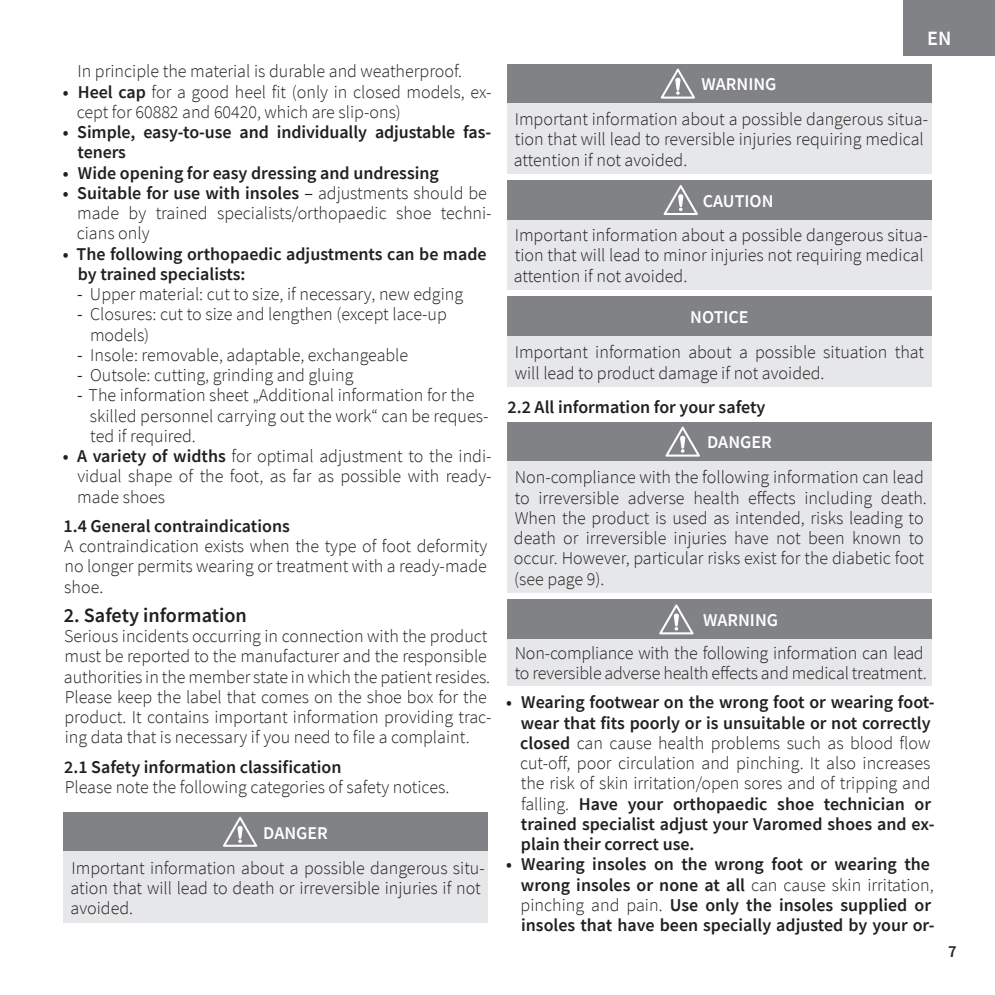
<style>
.page{position:relative;width:995px;height:995px;background:#fff}
.page>*{position:absolute;margin:0;border:0;box-sizing:border-box;transform-origin:0 0}
.t1{font:600 20.25px "Source Sans Pro";color:#231f20}
.t2{font:600 20.25px "Source Sans Pro";color:#fff}
.t3{font:300 18px/20.2px "Source Sans Pro";color:#231f20}
.t4{font:600 18px/20.2px "Source Sans Pro";color:#231f20}
.t5{font:600 18px "Source Sans Pro";color:#fff}
.t6{font:600 16.65px "Source Sans Pro";color:#231f20}
.s1{font-weight:600}
.s2{font-weight:400}
.s3{font-weight:300}
</style>
<div class="page">
<div style="left:903px;top:0;width:92px;height:55px;background:#808285"></div>
<div style="left:64px;top:812px;width:424px;height:40px;background:#808285"></div>
<div style="left:64px;top:852px;width:424px;height:71px;background:#e6e7e9"></div>
<svg style="left:223px;top:817px;width:34px;height:30px"></svg>
<div style="left:507px;top:64px;width:424px;height:39px;background:#808285"></div>
<div style="left:507px;top:103px;width:424px;height:71px;background:#e6e7e9"></div>
<svg style="left:661px;top:69px;width:34px;height:30px"></svg>
<div style="left:507px;top:180px;width:424px;height:40px;background:#808285"></div>
<div style="left:507px;top:220px;width:424px;height:69px;background:#e6e7e9"></div>
<svg style="left:664px;top:185px;width:34px;height:30px"></svg>
<div style="left:507px;top:297px;width:424px;height:39px;background:#808285"></div>
<div style="left:507px;top:336px;width:424px;height:51px;background:#e6e7e9"></div>
<div style="left:507px;top:422px;width:424px;height:39px;background:#808285"></div>
<div style="left:507px;top:461px;width:424px;height:132px;background:#e6e7e9"></div>
<svg style="left:666px;top:427px;width:34px;height:30px"></svg>
<div style="left:507px;top:600px;width:424px;height:39px;background:#808285"></div>
<div style="left:507px;top:639px;width:424px;height:47px;background:#e6e7e9"></div>
<svg style="left:659px;top:604px;width:35px;height:30px"></svg>
<p class="t3" style="left:77px;top:61px;width:386px">In principle the material is durable and weatherproof.</p>
<p class="t3" style="left:77px;top:81px;width:416px;text-indent:-14px"><span class="s1">• Heel cap</span> for a good heel fit (only in closed models, ex&shy;cept for 60882 and 60420, which are slip-ons)</p>
<p class="t4" style="left:78px;top:122px;width:415px;text-indent:-15px">• Simple, easy-to-use and individually adjustable fas&shy;teners</p>
<p class="t4" style="left:63px;top:162px;width:378px">• Wide opening for easy dressing and undressing</p>
<p class="t3" style="left:77px;top:183px;width:416px;text-indent:-14px"><span class="s1">• Suitable for use with insoles</span> <span class="s2">–</span> adjustments should be made by trained specialists/orthopaedic shoe techni&shy;cians only</p>
<p class="t4" style="left:78px;top:243px;width:410px;text-indent:-15px">• The following orthopaedic adjustments can be made by trained specialists:</p>
<p class="t3" style="left:77px;top:284px;width:388px"><span class="s2">-</span> Upper material: cut to size, if necessary, new edging</p>
<p class="t3" style="left:90px;top:304px;width:358px;text-indent:-13px"><span class="s2">-</span> Closures: cut to size and lengthen (except lace-up models)</p>
<p class="t3" style="left:77px;top:345px;width:333px"><span class="s2">-</span> Insole: removable, adaptable, exchangeable</p>
<p class="t3" style="left:77px;top:365px;width:278px"><span class="s2">-</span> Outsole: cutting, grinding and gluing</p>
<p class="t3" style="left:90px;top:385px;width:400px;text-indent:-13px"><span class="s2">-</span> The information sheet „Additional information for the skilled personnel carrying out the work“ can be reques&shy;ted if required.</p>
<p class="t3" style="left:77px;top:446px;width:416px;text-align:justify;text-indent:-14px"><span class="s1">• A variety of widths</span> for optimal adjustment to the indi&shy;vidual shape of the foot, as far as possible with ready&shy;made shoes</p>
<p class="t4" style="left:64px;top:515px;width:228px">1.4 General contraindications</p>
<p class="t3" style="left:64px;top:536px;width:425px;text-align:justify">A contraindication exists when the type of foot deformity no longer permits wearing or treatment with a ready-made shoe.</p>
<p class="t1" style="left:64px;top:602px;width:184px">2. Safety information</p>
<p class="t3" style="left:64px;top:626px;width:429px">Serious incidents occurring in connection with the product must be reported to the manufacturer and the responsible authorities in the member state in which the patient resides.<br>Please keep the label that comes on the shoe box for the product. It contains important information providing trac&shy;ing data that is necessary if you need to file a complaint.</p>
<p class="t4" style="left:64px;top:756px;width:279px">2.1 Safety information classification</p>
<p class="t3" style="left:65px;top:777px;width:386px">Please note the following categories of safety notices.</p>
<p class="t5" style="left:263px;top:821px;width:66px">DANGER</p>
<p class="t3" style="left:71px;top:858px;width:416px">Important information about a possible dangerous situ&shy;ation that will lead to death or irreversible injuries if not avoided.</p>
<p class="t5" style="left:701px;top:73px;width:76px">WARNING</p>
<p class="t2" style="left:927px;top:25px;width:26px">EN</p>
<p class="t3" style="left:514px;top:109px;width:416px">Important information about a possible dangerous situa&shy;tion that will lead to reversible injuries requiring medical attention if not avoided.</p>
<p class="t5" style="left:703px;top:189px;width:72px">CAUTION</p>
<p class="t3" style="left:514px;top:225px;width:416px">Important information about a possible dangerous situa&shy;tion that will lead to minor injuries not requiring medical attention if not avoided.</p>
<p class="t5" style="left:690px;top:305px;width:60px">NOTICE</p>
<p class="t3" style="left:515px;top:342px;width:411px">Important information about a possible situation that will lead to product damage if not avoided.</p>
<p class="t4" style="left:508px;top:397px;width:259px">2.2 All information for your safety</p>
<p class="t5" style="left:707px;top:431px;width:66px">DANGER</p>
<p class="t3" style="left:514px;top:467px;width:414px">Non-compliance with the following information can lead to irreversible adverse health effects including death.<br>When the product is used as intended, risks leading to death or irreversible injuries have not been known to occur. However, particular risks exist for the diabetic foot (see page 9).</p>
<p class="t5" style="left:703px;top:608px;width:77px">WARNING</p>
<p class="t3" style="left:515px;top:643px;width:414px">Non-compliance with the following information can lead to reversible adverse health effects and medical treatment.</p>
<p class="t4" style="left:520px;top:692px;width:416px;text-indent:-14px">• Wearing footwear on the wrong foot or wearing foot&shy;wear that fits poorly or is unsuitable or not correctly closed <span class="s3">can cause health problems such as blood flow cut-off, poor circulation and pinching. It also increases the risk of skin irritation/open sores and of tripping and falling.</span> Have your orthopaedic shoe technician or trained specialist adjust your Varomed shoes and ex&shy;plain their correct use.</p>
<p class="t4" style="left:521px;top:854px;width:416px;text-indent:-14px">• Wearing insoles on the wrong foot or wearing the wrong insoles or none at all <span class="s3">can cause skin irritation, pinching and pain.</span> Use only the insoles supplied or insoles that have been specially adjusted by your or-</p>
<p class="t6" style="left:948px;top:940px;width:10px">7</p>
</div>
